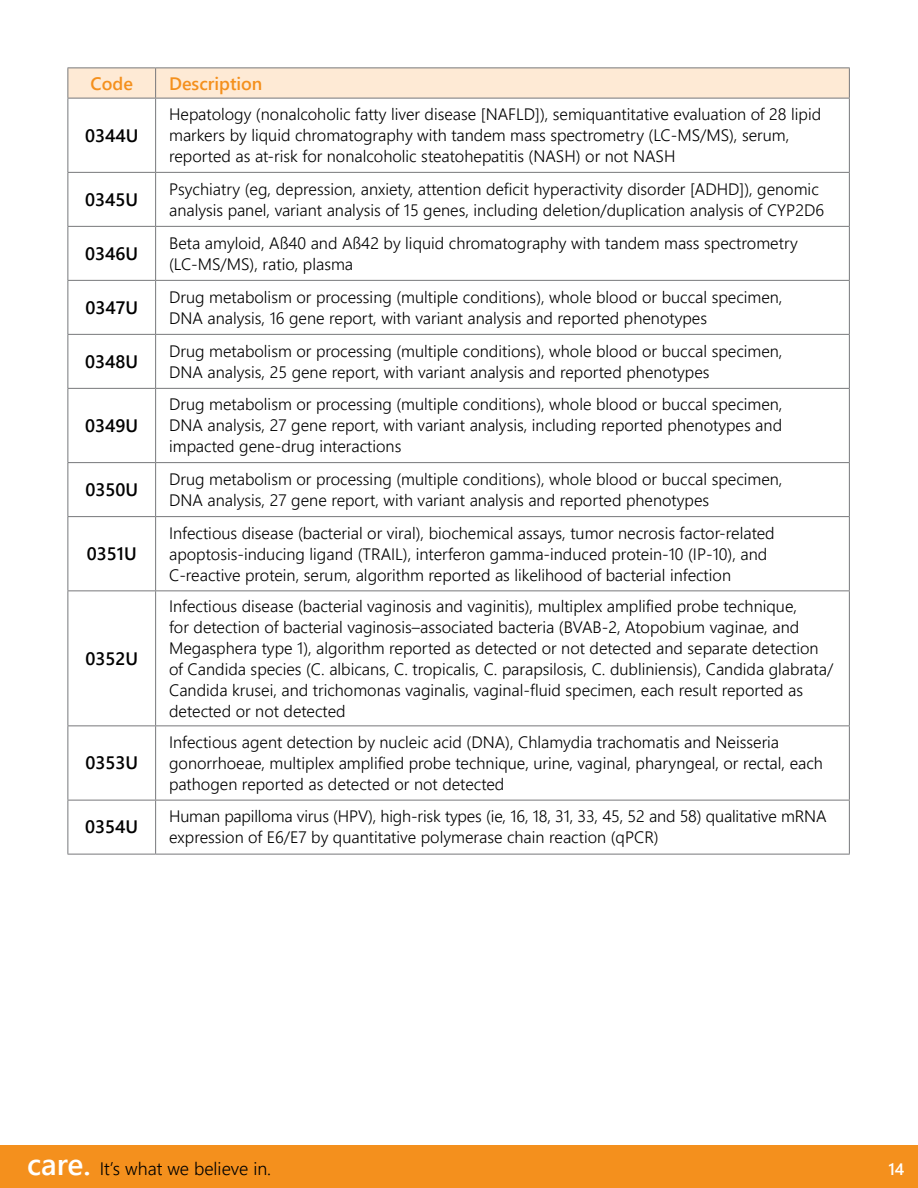
<style>
.page{position:relative;width:918px;height:1188px;background:#fff}
.page>*{position:absolute;margin:0;border:0;box-sizing:border-box;transform-origin:0 0}
._4a_BODY_first{font:18px "Webly Sleek UI Semibold";color:#000}
.t1{font:18px "Webly Sleek UI Semilight";color:#000}
.t2{font:18px "Webly Sleek UI Semibold";color:#f4901d}
._4a_BODY_first-2{font:16.5px/21px "Webly Sleek UI Semilight";color:#000}
.t3{font:16.5px "Webly Sleek UI Semibold";color:#fff}
.s1{font-family:"Webly Sleek UI Semibold";font-size:30px;color:#fff}
</style>
<div class="page">
<div style="left:0;top:1146px;width:918px;height:42px;background:#f4901d"></div>
<div style="left:69px;top:69px;width:780px;height:29px;background:#feead5"></div>
<hr style="left:68px;top:98px;width:1px;height:74px;background:#77787b">
<hr style="left:155px;top:98px;width:1px;height:74px;background:#77787b">
<hr style="left:849px;top:98px;width:1px;height:74px;background:#77787b">
<hr style="left:68px;top:172px;width:88px;height:1px;background:#77787b">
<hr style="left:68px;top:173px;width:1px;height:53px;background:#77787b">
<hr style="left:156px;top:172px;width:694px;height:1px;background:#77787b">
<hr style="left:155px;top:173px;width:1px;height:53px;background:#77787b">
<hr style="left:849px;top:173px;width:1px;height:53px;background:#77787b">
<hr style="left:68px;top:226px;width:88px;height:1px;background:#77787b">
<hr style="left:68px;top:227px;width:1px;height:53px;background:#77787b">
<hr style="left:156px;top:226px;width:694px;height:1px;background:#77787b">
<hr style="left:155px;top:227px;width:1px;height:53px;background:#77787b">
<hr style="left:849px;top:227px;width:1px;height:53px;background:#77787b">
<hr style="left:68px;top:280px;width:88px;height:1px;background:#77787b">
<hr style="left:68px;top:281px;width:1px;height:53px;background:#77787b">
<hr style="left:156px;top:280px;width:694px;height:1px;background:#77787b">
<hr style="left:155px;top:281px;width:1px;height:53px;background:#77787b">
<hr style="left:849px;top:281px;width:1px;height:53px;background:#77787b">
<hr style="left:68px;top:334px;width:88px;height:1px;background:#77787b">
<hr style="left:68px;top:335px;width:1px;height:53px;background:#77787b">
<hr style="left:156px;top:334px;width:694px;height:1px;background:#77787b">
<hr style="left:155px;top:335px;width:1px;height:53px;background:#77787b">
<hr style="left:849px;top:335px;width:1px;height:53px;background:#77787b">
<hr style="left:68px;top:388px;width:88px;height:1px;background:#77787b">
<hr style="left:68px;top:389px;width:1px;height:73px;background:#77787b">
<hr style="left:156px;top:388px;width:694px;height:1px;background:#77787b">
<hr style="left:155px;top:389px;width:1px;height:73px;background:#77787b">
<hr style="left:849px;top:389px;width:1px;height:73px;background:#77787b">
<hr style="left:68px;top:462px;width:88px;height:1px;background:#77787b">
<hr style="left:68px;top:463px;width:1px;height:53px;background:#77787b">
<hr style="left:156px;top:462px;width:694px;height:1px;background:#77787b">
<hr style="left:155px;top:463px;width:1px;height:53px;background:#77787b">
<hr style="left:849px;top:463px;width:1px;height:53px;background:#77787b">
<hr style="left:68px;top:516px;width:88px;height:1px;background:#77787b">
<hr style="left:68px;top:517px;width:1px;height:73px;background:#77787b">
<hr style="left:156px;top:516px;width:694px;height:1px;background:#77787b">
<hr style="left:155px;top:517px;width:1px;height:73px;background:#77787b">
<hr style="left:849px;top:517px;width:1px;height:73px;background:#77787b">
<hr style="left:68px;top:590px;width:88px;height:1px;background:#77787b">
<hr style="left:68px;top:591px;width:1px;height:134px;background:#77787b">
<hr style="left:156px;top:590px;width:694px;height:1px;background:#77787b">
<hr style="left:155px;top:591px;width:1px;height:134px;background:#77787b">
<hr style="left:849px;top:591px;width:1px;height:134px;background:#77787b">
<hr style="left:68px;top:725px;width:88px;height:1px;background:#77787b">
<hr style="left:68px;top:726px;width:1px;height:74px;background:#77787b">
<hr style="left:156px;top:725px;width:694px;height:1px;background:#77787b">
<hr style="left:155px;top:726px;width:1px;height:74px;background:#77787b">
<hr style="left:849px;top:726px;width:1px;height:74px;background:#77787b">
<hr style="left:68px;top:800px;width:88px;height:1px;background:#77787b">
<hr style="left:68px;top:800px;width:1px;height:54px;background:#77787b">
<hr style="left:156px;top:800px;width:694px;height:1px;background:#77787b">
<hr style="left:155px;top:800px;width:1px;height:54px;background:#77787b">
<hr style="left:849px;top:800px;width:1px;height:54px;background:#77787b">
<hr style="left:68px;top:854px;width:88px;height:1px;background:#77787b">
<hr style="left:156px;top:854px;width:694px;height:1px;background:#77787b">
<hr style="left:68px;top:68px;width:88px;height:1px;background:#77787b">
<hr style="left:68px;top:68px;width:1px;height:30px;background:#77787b">
<hr style="left:156px;top:68px;width:694px;height:1px;background:#77787b">
<hr style="left:155px;top:68px;width:1px;height:30px;background:#77787b">
<hr style="left:849px;top:68px;width:1px;height:30px;background:#77787b">
<hr style="left:68px;top:98px;width:88px;height:1px;background:#77787b">
<hr style="left:156px;top:98px;width:694px;height:1px;background:#77787b">
<p class="t2" style="left:91px;top:70px;width:44px">Code</p>
<p class="t2" style="left:169px;top:70px;width:95px">Description</p>
<p class="_4a_BODY_first" style="left:85px;top:122px;width:55px">0344U</p>
<p class="_4a_BODY_first-2" style="left:169px;top:103px;width:654px">Hepatology (nonalcoholic fatty liver disease [NAFLD]), semiquantitative evaluation of 28 lipid markers by liquid chromatography with tandem mass spectrometry (LC-MS/MS), serum, reported as at-risk for nonalcoholic steatohepatitis (NASH) or not NASH</p>
<p class="_4a_BODY_first" style="left:85px;top:186px;width:54px">0345U</p>
<p class="_4a_BODY_first-2" style="left:169px;top:178px;width:657px">Psychiatry (eg, depression, anxiety, attention deficit hyperactivity disorder [ADHD]), genomic analysis panel, variant analysis of 15 genes, including deletion/duplication analysis of CYP2D6</p>
<p class="_4a_BODY_first" style="left:85px;top:240px;width:55px">0346U</p>
<p class="_4a_BODY_first-2" style="left:169px;top:232px;width:630px">Beta amyloid, Aß40 and Aß42 by liquid chromatography with tandem mass spectrometry (LC-MS/MS), ratio, plasma</p>
<p class="_4a_BODY_first" style="left:85px;top:294px;width:54px">0347U</p>
<p class="_4a_BODY_first-2" style="left:169px;top:286px;width:615px">Drug metabolism or processing (multiple conditions), whole blood or buccal specimen,<br>DNA analysis, 16 gene report, with variant analysis and reported phenotypes</p>
<p class="_4a_BODY_first" style="left:85px;top:348px;width:54px">0348U</p>
<p class="_4a_BODY_first-2" style="left:169px;top:340px;width:615px">Drug metabolism or processing (multiple conditions), whole blood or buccal specimen,<br>DNA analysis, 25 gene report, with variant analysis and reported phenotypes</p>
<p class="_4a_BODY_first" style="left:85px;top:412px;width:55px">0349U</p>
<p class="_4a_BODY_first-2" style="left:169px;top:393px;width:615px;text-align:justify">Drug metabolism or processing (multiple conditions), whole blood or buccal specimen, DNA analysis, 27 gene report, with variant analysis, including reported phenotypes and impacted gene-drug interactions</p>
<p class="_4a_BODY_first" style="left:85px;top:476px;width:54px">0350U</p>
<p class="_4a_BODY_first-2" style="left:169px;top:468px;width:615px">Drug metabolism or processing (multiple conditions), whole blood or buccal specimen,<br>DNA analysis, 27 gene report, with variant analysis and reported phenotypes</p>
<p class="_4a_BODY_first" style="left:87px;top:540px;width:51px">0351U</p>
<p class="_4a_BODY_first-2" style="left:169px;top:521px;width:607px">Infectious disease (bacterial or viral), biochemical assays, tumor necrosis factor-related apoptosis-inducing ligand (TRAIL), interferon gamma-induced protein-10 (IP-10), and<br>C-reactive protein, serum, algorithm reported as likelihood of bacterial infection</p>
<p class="_4a_BODY_first" style="left:85px;top:645px;width:54px">0352U</p>
<p class="_4a_BODY_first" style="left:85px;top:749px;width:54px">0353U</p>
<p class="_4a_BODY_first-2" style="left:169px;top:595px;width:666px">Infectious disease (bacterial vaginosis and vaginitis), multiplex amplified probe technique,<br>for detection of bacterial vaginosis–associated bacteria (BVAB-2, Atopobium vaginae, and Megasphera type 1), algorithm reported as detected or not detected and separate detection of Candida species (C. albicans, C. tropicalis, C. parapsilosis, C. dubliniensis), Candida glabrata/ Candida krusei, and trichomonas vaginalis, vaginal-fluid specimen, each result reported as detected or not detected</p>
<p class="_4a_BODY_first-2" style="left:169px;top:731px;width:655px">Infectious agent detection by nucleic acid (DNA), Chlamydia trachomatis and Neisseria gonorrhoeae, multiplex amplified probe technique, urine, vaginal, pharyngeal, or rectal, each pathogen reported as detected or not detected</p>
<p class="_4a_BODY_first" style="left:85px;top:813px;width:54px">0354U</p>
<p class="_4a_BODY_first-2" style="left:169px;top:805px;width:659px">Human papilloma virus (HPV), high-risk types (ie, 16, 18, 31, 33, 45, 52 and 58) qualitative mRNA expression of E6/E7 by quantitative polymerase chain reaction (qPCR)</p>
<p class="t1" style="left:27px;top:1156px;width:246px"><span class="s1">care.</span> It’s what we believe in.</p>
<p class="t3" style="left:888px;top:1156px;width:18px">14</p>
</div>
